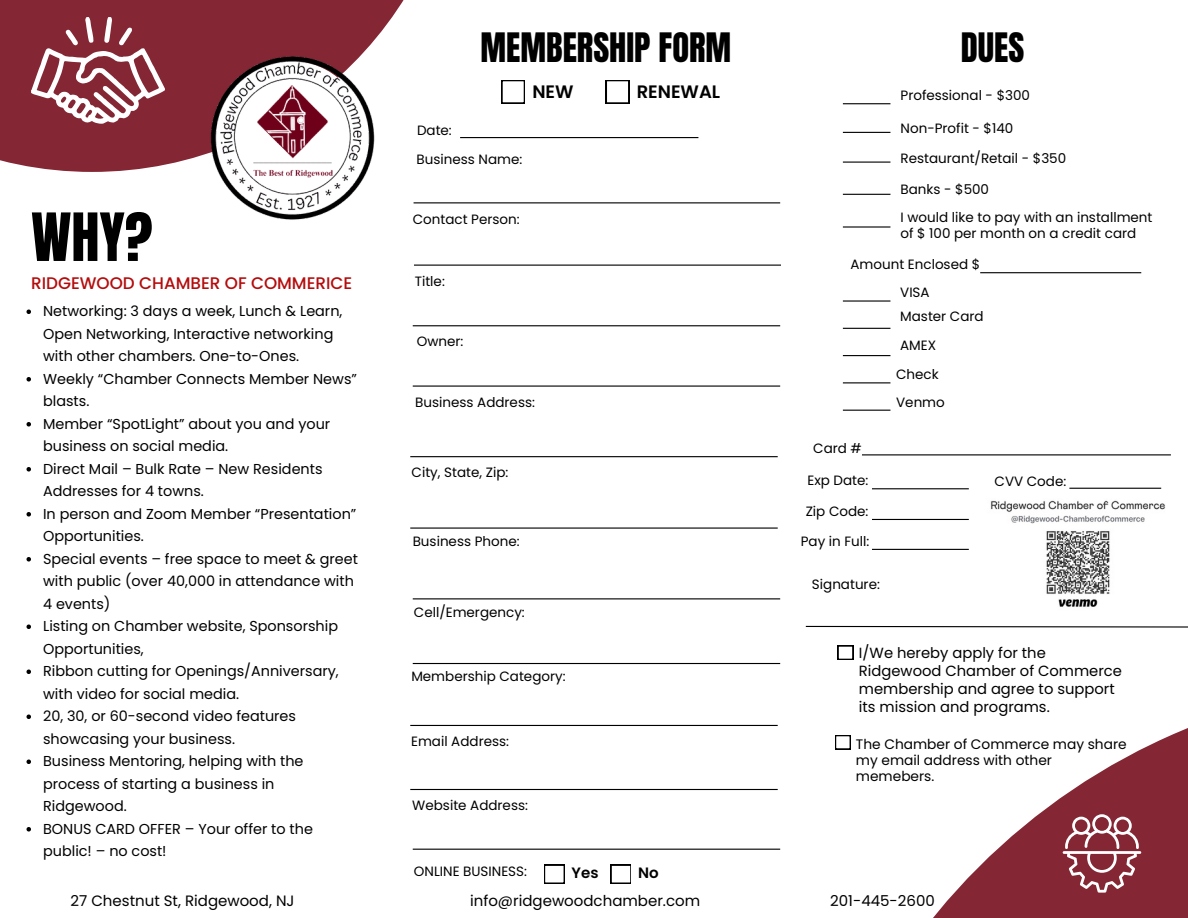
<style>
.page{position:relative;width:1188px;height:918px;background:#fff}
.page>*{position:absolute;margin:0;border:0;box-sizing:border-box;transform-origin:0 0}
.t1{font:56.55px "Anton";color:#000}
.t2{font:34.5px "Anton";color:#000}
.t3{font:600 18px "Poppins";color:#000}
.t4{font:500 16.8px "Poppins";color:#b40c0c}
.t5{font:15px "Poppins";color:#000}
.t6{font:600 15px "Poppins";color:#000}
.t7{font:14.7px/17.9px "Poppins";color:#000}
.t8{font:14.4px/22.5px "Poppins";color:#000}
.t9{font:13.8px/16.4px "Poppins";color:#000}
.t10{font:13.5px/15.8px "Poppins";color:#000}
</style>
<div class="page">
<img style="left:990px;top:488px;width:175px;height:119px">
<svg style="left:835px;top:728px;width:353px;height:190px"></svg>
<svg style="left:0;top:0;width:404px;height:172px;background:#8d3743"></svg>
<svg style="left:31px;top:17px;width:134px;height:107px"></svg>
<svg style="left:502px;top:80px;width:23px;height:23px"></svg>
<svg style="left:606px;top:80px;width:23px;height:23px"></svg>
<svg style="left:838px;top:646px;width:15px;height:14px"></svg>
<svg style="left:835px;top:735px;width:16px;height:14px"></svg>
<svg style="left:611px;top:865px;width:20px;height:19px"></svg>
<div style="left:544px;top:865px;width:21px;height:19px;background:#000"></div>
<svg style="left:545px;top:865px;width:19px;height:18px"></svg>
<hr style="left:843px;top:103px;width:47px;height:1px;background:#000">
<hr style="left:460px;top:137px;width:238px;height:1px;background:#000">
<hr style="left:414px;top:202px;width:366px;height:1px;background:#000">
<hr style="left:862px;top:454px;width:309px;height:1px;background:#000">
<hr style="left:872px;top:488px;width:97px;height:1px;background:#000">
<hr style="left:872px;top:519px;width:97px;height:1px;background:#000">
<hr style="left:872px;top:549px;width:97px;height:1px;background:#000">
<svg style="left:805px;top:625px;width:383px;height:3px"></svg>
<hr style="left:1069px;top:488px;width:92px;height:1px;background:#000">
<hr style="left:414px;top:265px;width:367px;height:1px;background:#000">
<hr style="left:413px;top:325px;width:367px;height:1px;background:#000">
<hr style="left:413px;top:386px;width:367px;height:1px;background:#000">
<hr style="left:410px;top:456px;width:368px;height:1px;background:#000">
<hr style="left:410px;top:528px;width:368px;height:1px;background:#000">
<hr style="left:413px;top:598px;width:367px;height:1px;background:#000">
<hr style="left:413px;top:663px;width:367px;height:1px;background:#000">
<hr style="left:410px;top:725px;width:368px;height:1px;background:#000">
<hr style="left:410px;top:789px;width:368px;height:1px;background:#000">
<hr style="left:413px;top:849px;width:367px;height:1px;background:#000">
<hr style="left:843px;top:132px;width:47px;height:1px;background:#000">
<hr style="left:843px;top:162px;width:47px;height:1px;background:#000">
<hr style="left:843px;top:194px;width:47px;height:1px;background:#000">
<hr style="left:843px;top:226px;width:47px;height:2px;background:#000">
<svg style="left:1063px;top:814px;width:78px;height:79px"></svg>
<hr style="left:980px;top:272px;width:161px;height:1px;background:#000">
<hr style="left:843px;top:410px;width:47px;height:1px;background:#000">
<hr style="left:843px;top:300px;width:47px;height:2px;background:#000">
<hr style="left:843px;top:328px;width:47px;height:1px;background:#000">
<hr style="left:843px;top:382px;width:47px;height:1px;background:#000">
<hr style="left:843px;top:355px;width:47px;height:1px;background:#000">
<svg style="left:27px;top:310px;width:4px;height:4px"></svg>
<svg style="left:27px;top:377px;width:4px;height:5px"></svg>
<svg style="left:27px;top:422px;width:4px;height:5px"></svg>
<svg style="left:27px;top:467px;width:4px;height:5px"></svg>
<svg style="left:27px;top:512px;width:4px;height:5px"></svg>
<svg style="left:27px;top:557px;width:4px;height:5px"></svg>
<svg style="left:27px;top:625px;width:4px;height:4px"></svg>
<svg style="left:27px;top:670px;width:4px;height:4px"></svg>
<svg style="left:27px;top:715px;width:4px;height:4px"></svg>
<svg style="left:27px;top:760px;width:4px;height:4px"></svg>
<svg style="left:27px;top:827px;width:4px;height:5px"></svg>
<img style="left:186px;top:48px;width:212px;height:172px">
<p class="t1" style="left:31px;top:197px;width:123px">WHY?</p>
<p class="t4" style="left:31px;top:271px;width:323px">RIDGEWOOD CHAMBER OF COMMERICE</p>
<p class="t8" style="left:43px;top:300px;width:301px">Networking: 3 days a week, Lunch &amp; Learn,<br>Open Networking, Interactive networking with other chambers. One-to-Ones.</p>
<p class="t8" style="left:43px;top:367px;width:315px">Weekly “Chamber Connects Member News” blasts.</p>
<p class="t8" style="left:43px;top:412px;width:289px">Member “SpotLight” about you and your business on social media.</p>
<p class="t8" style="left:43px;top:457px;width:281px">Direct Mail – Bulk Rate – New Residents<br>Addresses for 4 towns.</p>
<p class="t8" style="left:43px;top:502px;width:315px">In person and Zoom Member “Presentation”<br>Opportunities.</p>
<p class="t8" style="left:43px;top:547px;width:316px">Special events – free space to meet &amp; greet with public (over 40,000 in attendance with<br>4 events)</p>
<p class="t8" style="left:43px;top:615px;width:296px">Listing on Chamber website, Sponsorship<br>Opportunities,</p>
<p class="t8" style="left:43px;top:660px;width:297px">Ribbon cutting for Openings/Anniversary, with video for social media.</p>
<p class="t8" style="left:43px;top:705px;width:254px">20, 30, or 60-second video features showcasing your business.</p>
<p class="t8" style="left:43px;top:750px;width:262px">Business Mentoring, helping with the process of starting a business in<br>Ridgewood.</p>
<p class="t8" style="left:43px;top:817px;width:271px">BONUS CARD OFFER – Your offer to the public! – no cost!</p>
<p class="t2" style="left:480px;top:23px;width:252px">MEMBERSHIP FORM</p>
<p class="t10" style="left:417px;top:123px;width:36px">Date:</p>
<p class="t10" style="left:417px;top:152px;width:107px">Business Name:</p>
<h3 class="t3" style="left:532px;top:79px;width:43px">NEW</h3>
<p class="t3" style="left:637px;top:79px;width:85px">RENEWAL</p>
<p class="t10" style="left:413px;top:211px;width:108px">Contact Person:</p>
<p class="t10" style="left:415px;top:273px;width:32px">Title:</p>
<p class="t10" style="left:417px;top:334px;width:48px">Owner:</p>
<p class="t10" style="left:415px;top:394px;width:121px">Business Address:</p>
<p class="t10" style="left:412px;top:465px;width:98px">City, State, Zip:</p>
<p class="t10" style="left:413px;top:533px;width:108px">Business Phone:</p>
<p class="t10" style="left:414px;top:605px;width:112px">Cell/Emergency:</p>
<p class="t10" style="left:411px;top:668px;width:156px">Membership Category:</p>
<p class="t10" style="left:411px;top:734px;width:99px">Email Address:</p>
<h2 class="t10" style="left:412px;top:798px;width:117px">Website Address:</h2>
<p class="t10" style="left:414px;top:863px;width:115px">ONLINE BUSINESS:</p>
<h2 class="t6" style="left:572px;top:862px;width:28px">Yes</h2>
<p class="t6" style="left:638px;top:862px;width:22px">No</p>
<p class="t2" style="left:961px;top:23px;width:65px">DUES</p>
<p class="t10" style="left:901px;top:87px;width:131px">Professional - $300</p>
<p class="t10" style="left:901px;top:120px;width:114px">Non-Profit - $140</p>
<p class="t10" style="left:901px;top:150px;width:167px">Restaurant/Retail - $350</p>
<h5 class="t10" style="left:901px;top:182px;width:90px">Banks - $500</h5>
<p class="t10" style="left:901px;top:209px;width:253px">I would like to pay with an installment of $ 100 per month on a credit card</p>
<h3 class="t10" style="left:850px;top:256px;width:131px">Amount Enclosed $</h3>
<p class="t10" style="left:900px;top:284px;width:31px">VISA</p>
<p class="t10" style="left:900px;top:309px;width:85px">Master Card</p>
<h4 class="t10" style="left:900px;top:338px;width:38px">AMEX</h4>
<p class="t10" style="left:896px;top:366px;width:44px">Check</p>
<h1 class="t10" style="left:813px;top:440px;width:50px">Card #</h1>
<p class="t10" style="left:808px;top:472px;width:62px">Exp Date:</p>
<h3 class="t10" style="left:806px;top:503px;width:64px">Zip Code:</h3>
<p class="t10" style="left:801px;top:533px;width:70px">Pay in Full:</p>
<p class="t10" style="left:812px;top:576px;width:69px">Signature:</p>
<p class="t10" style="left:896px;top:394px;width:50px">Venmo</p>
<h5 class="t10" style="left:995px;top:473px;width:73px">CVV Code:</h5>
<p class="t7" style="left:859px;top:644px;width:265px">I/We hereby apply for the<br>Ridgewood Chamber of Commerce membership and agree to support its mission and programs.</p>
<p class="t9" style="left:856px;top:736px;width:272px">The Chamber of Commerce may share my email address with other memebers.</p>
<p class="t5" style="left:71px;top:891px;width:225px">27 Chestnut St, Ridgewood, NJ</p>
<p class="t5" style="left:470px;top:891px;width:232px">info@ridgewoodchamber.com</p>
<p class="t5" style="left:830px;top:891px;width:106px">201-445-2600</p>
</div>
